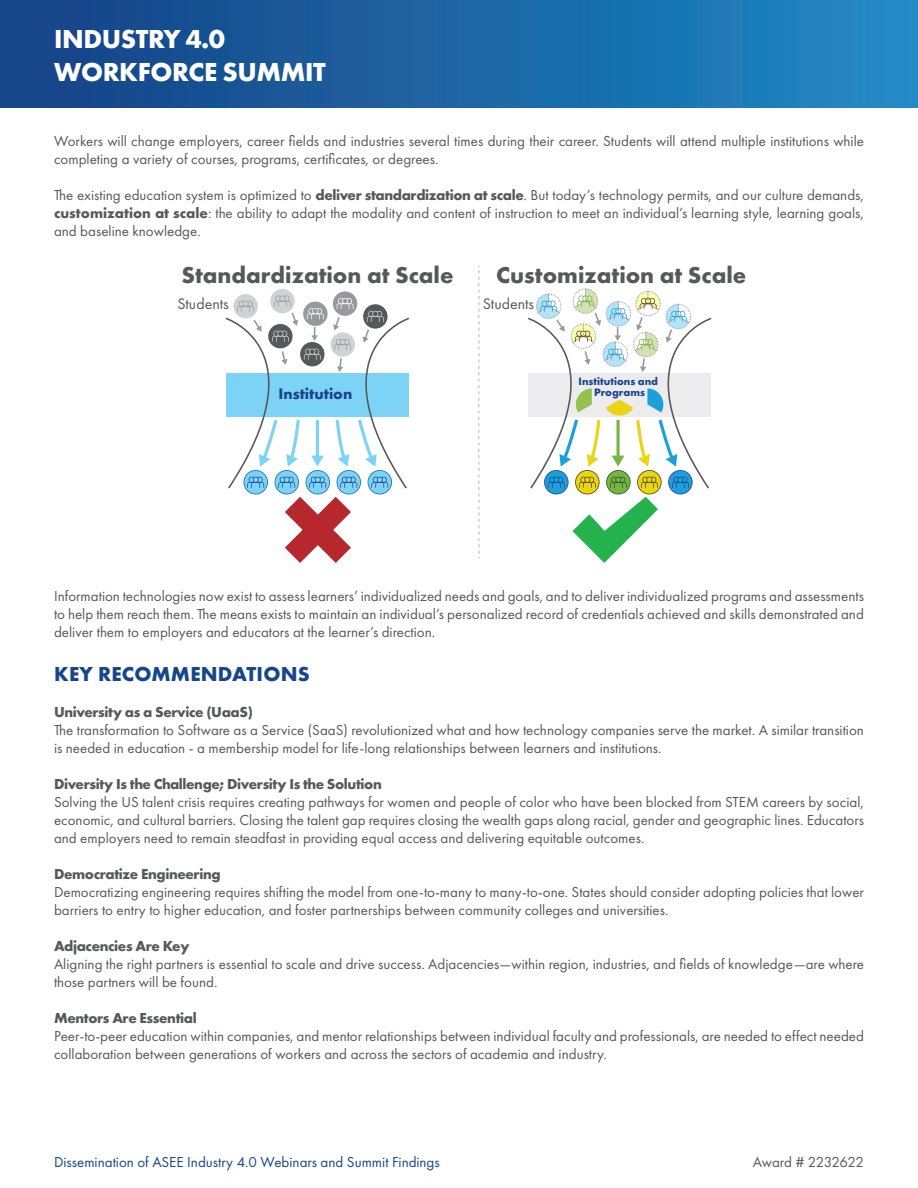
<style>
.page{position:relative;width:918px;height:1188px;background:#fff}
.page>*{position:absolute;margin:0;border:0;box-sizing:border-box;transform-origin:0 0}
.t1{font:700 27px/32.4px "Futura PT";letter-spacing:-.015em;color:#fff}
.t2{font:700 23.85px "Futura PT";color:#57585a}
.t3{font:700 21px "Futura PT";letter-spacing:.01em;color:#17468a}
.t4{font:15.9px "Futura PT";color:#57585a}
.t5{font:700 15.9px "Futura PT";color:#1c448b}
.t6{font:15px/18px "Futura PT";color:#57585a}
.t7{font:700 15px "Futura PT";letter-spacing:-.025em;color:#57585a}
.t8{font:15px "Futura PT";color:#17468a}
.t9{font:15px "Futura PT";letter-spacing:-.035em;color:#57585a}
.t10{font:700 11.1px/11.1px "Futura PT";color:#1c448b;text-align:center}
.s1{font-weight:700}
</style>
<div class="page">
<div style="left:0;top:0;width:918px;height:108px;background:linear-gradient(to right,#164185,#208ac4)"></div>
<svg style="left:478px;top:266px;width:2px;height:293px"></svg>
<div style="left:233px;top:294px;width:25px;height:24px;background:#d9dadb;border-radius:50%"></div>
<svg style="left:333px;top:291px;width:24px;height:25px"></svg>
<div style="left:270px;top:289px;width:25px;height:24px;background:#d1d2d4;border-radius:50%"></div>
<svg style="left:225px;top:295px;width:184px;height:268px"></svg>
<svg style="left:528px;top:289px;width:184px;height:274px"></svg>
<h1 class="t1" style="left:54px;top:22px;width:273px">INDUSTRY 4.0<br>WORKFORCE SUMMIT</h1>
<p class="t6" style="left:54px;top:132px;width:812px">Workers will change employers, career fields and industries several times during their career. Students will attend multiple institutions while completing a variety of courses, programs, certificates, or degrees.</p>
<p class="t6" style="left:54px;top:186px;width:811px;text-align:justify">The existing education system is optimized to <span class="s1">deliver standardization at scale</span>. But today’s technology permits, and our culture demands, <span class="s1">customization at scale</span>: the ability to adapt the modality and content of instruction to meet an individual’s learning style, learning goals, and baseline knowledge.</p>
<p class="t2" style="left:181px;top:260px;width:274px">Standardization at Scale</p>
<p class="t2" style="left:496px;top:260px;width:252px">Customization at Scale</p>
<p class="t4" style="left:177px;top:294px;width:53px">Students</p>
<p class="t5" style="left:278px;top:383px;width:75px">Institution</p>
<p class="t4" style="left:483px;top:294px;width:53px">Students</p>
<p class="t10" style="left:579px;top:375px;width:81px">Institutions and<br>Programs</p>
<p class="t6" style="left:54px;top:587px;width:811px;text-align:justify">Information technologies now exist to assess learners’ individualized needs and goals, and to deliver individualized programs and assessments to help them reach them. The means exists to maintain an individual’s personalized record of credentials achieved and skills demonstrated and deliver them to employers and educators at the learner’s direction.</p>
<p class="t3" style="left:54px;top:660px;width:257px">KEY RECOMMENDATIONS</p>
<p class="t7" style="left:54px;top:702px;width:200px">University as a Service (UaaS)</p>
<p class="t6" style="left:54px;top:721px;width:811px">The transformation to Software as a Service (SaaS) revolutionized what and how technology companies serve the market. A similar transition is needed in education - a membership model for life-long relationships between learners and institutions.</p>
<p class="t7" style="left:54px;top:774px;width:329px">Diversity Is the Challenge; Diversity Is the Solution</p>
<p class="t6" style="left:54px;top:793px;width:811px;text-align:justify">Solving the US talent crisis requires creating pathways for women and people of color who have been blocked from STEM careers by social, economic, and cultural barriers. Closing the talent gap requires closing the wealth gaps along racial, gender and geographic lines. Educators and employers need to remain steadfast in providing equal access and delivering equitable outcomes.</p>
<p class="t7" style="left:54px;top:864px;width:168px">Democratize Engineering</p>
<p class="t6" style="left:54px;top:883px;width:812px">Democratizing engineering requires shifting the model from one-to-many to many-to-one. States should consider adopting policies that lower barriers to entry to higher education, and foster partnerships between community colleges and universities.</p>
<p class="t7" style="left:54px;top:936px;width:137px">Adjacencies Are Key</p>
<p class="t6" style="left:54px;top:955px;width:812px">Aligning the right partners is essential to scale and drive success. Adjacencies—within region, industries, and fields of knowledge—are where those partners will be found.</p>
<p class="t7" style="left:54px;top:1008px;width:144px">Mentors Are Essential</p>
<p class="t6" style="left:54px;top:1027px;width:812px">Peer-to-peer education within companies, and mentor relationships between individual faculty and professionals, are needed to effect needed collaboration between generations of workers and across the sectors of academia and industry.</p>
<p class="t8" style="left:54px;top:1153px;width:387px">Dissemination of ASEE Industry 4.0 Webinars and Summit Findings</p>
<p class="t9" style="left:753px;top:1153px;width:113px">Award # 2232622</p>
</div>
